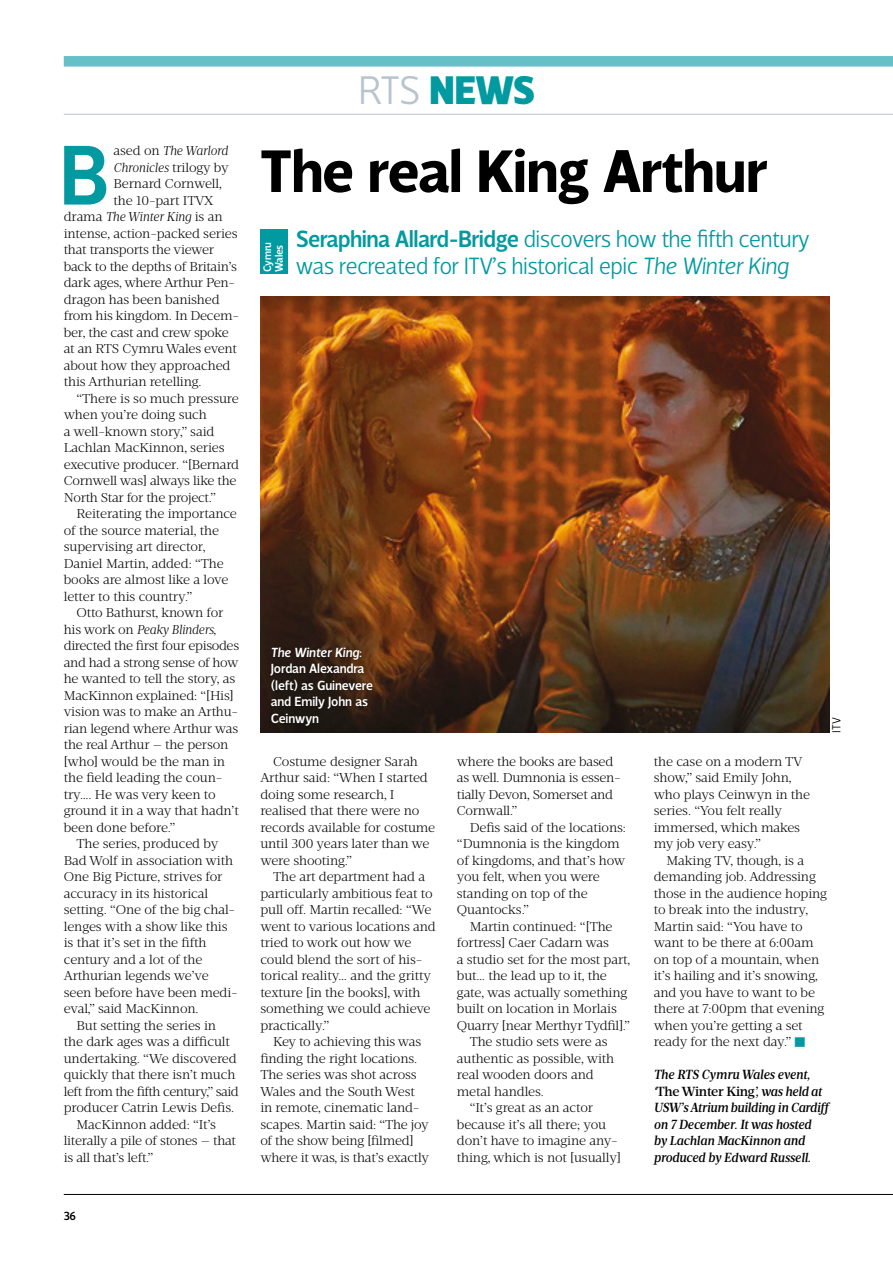
<style>
.page{position:relative;width:893px;height:1263px;background:#fff}
.page>*{position:absolute;margin:0;border:0;box-sizing:border-box;transform-origin:0 0}
.t1{font:500 86.25px "Velino Sans";color:#009aa0}
.t2{font:700 61.05px "Velino Sans";letter-spacing:-.02em;color:#000}
.t3{font:900 40.65px "Velino Sans";color:#009aa0}
.t4{font:300 24px/27.3px "Velino Sans";letter-spacing:-.03em;color:#009aa0}
.t5{font:italic 500 13.5px/16.5px "Velino Text";letter-spacing:-.02em;color:#000}
.t6{font:500 13.5px/16.5px "Velino Sans";letter-spacing:-.01em;color:#fff}
.t7{font:300 13.05px/16.5px "Velino Text";letter-spacing:-.01em;color:#000}
.t8{font:italic 300 13.05px "Velino Text";letter-spacing:-.01em;color:#000}
.t9{font:italic 500 13.05px/16.5px "Velino Text";letter-spacing:-.01em;color:#000}
.t10{font:300 13.05px "Velino Text";letter-spacing:-.035em;color:#000}
.t11{font:300 12px "Velino Sans";color:#000}
.t12{font:500 12px "Velino Sans";color:#000}
.t13{font:500 11.1px/11.6px "Velino Sans";letter-spacing:-.025em;color:#fff}
.s1{font-style:normal}
.s2{font-weight:300;color:#b8c3cb}
.s3{font-weight:500}
.s4{font-style:italic}
.s5{font-family:"STIX General";font-weight:400;font-size:11.7px;color:#009aa0}
.s6{font-size:13.5px}
</style>
<div class="page">
<div style="left:64px;top:56px;width:829px;height:11px;background:#64c1c7"></div>
<hr style="left:64px;top:114px;width:829px;height:1px;background:#b8c3cb">
<hr style="left:64px;top:1194px;width:829px;height:1px;background:#000">
<img style="left:260px;top:296px;width:569px;height:437px">
<div style="left:268px;top:644px;width:107px;height:84px;background:#000;opacity:.35"></div>
<div style="left:260px;top:230px;width:27px;height:44px;background:#009aa0"></div>
<h1 class="t1" style="left:59px;top:127px;width:53px">B</h1>
<p class="t8" style="left:114px;top:143px;width:116px"><span class="s1">ased on</span> The Warlord</p>
<p class="t8" style="left:114px;top:160px;width:117px">Chronicles <span class="s1">trilogy by</span></p>
<p class="t7" style="left:114px;top:176px;width:110px">Bernard Cornwell,</p>
<p class="t7" style="left:114px;top:192px;width:101px">the 10-part ITVX</p>
<p class="t8" style="left:64px;top:209px;width:160px"><span class="s1">drama</span> The Winter King <span class="s1">is an</span></p>
<p class="t7" style="left:64px;top:225px;width:175px">intense, action-packed series</p>
<p class="t7" style="left:64px;top:242px;width:152px">that transports the viewer</p>
<p class="t7" style="left:64px;top:258px;width:175px">back to the depths of Britain’s</p>
<p class="t7" style="left:64px;top:275px;width:173px">dark ages, where Arthur Pen-</p>
<p class="t7" style="left:64px;top:291px;width:157px">dragon has been banished</p>
<p class="t7" style="left:64px;top:308px;width:177px">from his kingdom. In Decem-</p>
<p class="t7" style="left:64px;top:324px;width:166px">ber, the cast and crew spoke</p>
<p class="t7" style="left:64px;top:341px;width:175px">at an RTS Cymru Wales event</p>
<p class="t7" style="left:64px;top:357px;width:168px">about how they approached</p>
<p class="t7" style="left:64px;top:374px;width:139px">this Arthurian retelling.</p>
<p class="t7" style="left:77px;top:390px;width:164px">“There is so much pressure</p>
<p class="t7" style="left:64px;top:407px;width:145px">when you’re doing such</p>
<p class="t7" style="left:64px;top:423px;width:152px">a well-known story,” said</p>
<p class="t7" style="left:64px;top:440px;width:162px">Lachlan MacKinnon, series</p>
<p class="t7" style="left:64px;top:456px;width:177px">executive producer. “[Bernard</p>
<p class="t7" style="left:64px;top:473px;width:174px">Cornwell was] always like the</p>
<p class="t7" style="left:64px;top:489px;width:154px">North Star for the project.”</p>
<p class="t7" style="left:77px;top:506px;width:162px">Reiterating the importance</p>
<p class="t7" style="left:64px;top:522px;width:157px">of the source material, the</p>
<p class="t7" style="left:64px;top:539px;width:143px">supervising art director,</p>
<p class="t7" style="left:64px;top:555px;width:161px">Daniel Martin, added: “The</p>
<p class="t7" style="left:64px;top:572px;width:166px">books are almost like a love</p>
<p class="t7" style="left:64px;top:588px;width:130px">letter to this country.”</p>
<p class="t7" style="left:77px;top:605px;width:148px">Otto Bathurst, known for</p>
<p class="t8" style="left:64px;top:622px;width:154px"><span class="s1">his work on</span> Peaky Blinders<span class="s1">,</span></p>
<p class="t7" style="left:64px;top:638px;width:177px">directed the first four episodes</p>
<p class="t7" style="left:64px;top:654px;width:176px">and had a strong sense of how</p>
<p class="t7" style="left:64px;top:671px;width:173px">he wanted to tell the story, as</p>
<p class="t7" style="left:64px;top:687px;width:171px">MacKinnon explained: “[His]</p>
<p class="t7" style="left:64px;top:704px;width:176px">vision was to make an Arthu-</p>
<p class="t7" style="left:64px;top:720px;width:176px">rian legend where Arthur was</p>
<p class="t7" style="left:64px;top:737px;width:166px">the real Arthur – the person</p>
<p class="t7" style="left:64px;top:753px;width:163px">[who] would be the man in</p>
<p class="t7" style="left:64px;top:770px;width:160px">the field leading the coun-</p>
<p class="t7" style="left:64px;top:786px;width:153px">try…. He was very keen to</p>
<p class="t7" style="left:64px;top:803px;width:177px">ground it in a way that hadn’t</p>
<p class="t7" style="left:64px;top:819px;width:113px">been done before.”</p>
<p class="t7" style="left:77px;top:836px;width:143px">The series, produced by</p>
<p class="t7" style="left:64px;top:852px;width:171px">Bad Wolf in association with</p>
<p class="t7" style="left:64px;top:869px;width:160px">One Big Picture, strives for</p>
<p class="t7" style="left:64px;top:885px;width:146px">accuracy in its historical</p>
<p class="t7" style="left:64px;top:902px;width:173px">setting. “One of the big chal-</p>
<p class="t7" style="left:64px;top:918px;width:165px">lenges with a show like this</p>
<p class="t7" style="left:64px;top:935px;width:144px">is that it’s set in the fifth</p>
<p class="t7" style="left:64px;top:951px;width:140px">century and a lot of the</p>
<p class="t7" style="left:64px;top:968px;width:146px">Arthurian legends we’ve</p>
<p class="t7" style="left:64px;top:984px;width:175px">seen before have been medi-</p>
<p class="t7" style="left:64px;top:1001px;width:136px">eval,” said MacKinnon.</p>
<p class="t7" style="left:77px;top:1017px;width:141px">But setting the series in</p>
<p class="t7" style="left:64px;top:1034px;width:168px">the dark ages was a difficult</p>
<p class="t7" style="left:64px;top:1050px;width:175px">undertaking. “We discovered</p>
<p class="t7" style="left:64px;top:1067px;width:173px">quickly that there isn’t much</p>
<p class="t10" style="left:64px;top:1084px;width:177px">left from the fifth century,” said</p>
<p class="t7" style="left:64px;top:1100px;width:172px">producer Catrin Lewis Defis.</p>
<p class="t7" style="left:77px;top:1116px;width:141px">MacKinnon added: “It’s</p>
<p class="t7" style="left:64px;top:1133px;width:174px">literally a pile of stones – that</p>
<p class="t7" style="left:64px;top:1149px;width:91px">is all that’s left.”</p>
<p class="t12" style="left:64px;top:1209px;width:14px">36</p>
<h3 class="t3" style="left:358px;top:67px;width:178px"><span class="s2">RTS</span> NEWS</h3>
<h2 class="t2" style="left:260px;top:137px;width:509px">The real King Arthur</h2>
<h3 class="t4" style="left:296px;top:226px;width:515px"><span class="s3">Seraphina Allard-Bridge</span> discovers how the fifth century was recreated for ITV’s historical epic <span class="s4">The Winter King</span></h3>
<p class="t13" style="left:262px;top:272px;width:31px;rotate:-90deg">Cymru<br>Wales</p>
<p class="t6" style="left:271px;top:644px;width:104px"><span class="s4">The Winter King</span>:<br>Jordan Alexandra (left) as Guinevere and Emily John as<br>Ceinwyn</p>
<p class="t11" style="left:830px;top:733px;width:17px;rotate:-90deg">ITV</p>
<p class="t7" style="left:260px;top:753px;width:176px;text-indent:13px">Costume designer Sarah<br>Arthur said: “When I started doing some research, I realised that there were no records available for costume until 300 years later than we were shooting.”</p>
<p class="t7" style="left:260px;top:869px;width:177px;text-indent:13px">The art department had a particularly ambitious feat to pull off. Martin recalled: “We went to various locations and tried to work out how we could blend the sort of his&shy;torical reality… and the gritty texture [in the books], with something we could achieve practically.”</p>
<p class="t7" style="left:260px;top:1034px;width:170px;text-indent:13px">Key to achieving this was finding the right locations.<br>The series was shot across<br>Wales and the South West in remote, cinematic land&shy;scapes. Martin said: “The joy of the show being [filmed] where it was, is that’s exactly</p>
<p class="t7" style="left:457px;top:753px;width:165px">where the books are based as well. Dumnonia is essen&shy;tially Devon, Somerset and<br>Cornwall.”</p>
<p class="t7" style="left:457px;top:819px;width:170px;text-indent:13px">Defis said of the locations: “Dumnonia is the kingdom of kingdoms, and that’s how you felt, when you were standing on top of the<br>Quantocks.”</p>
<p class="t7" style="left:470px;top:918px;width:144px">Martin continued: “[The</p>
<p class="t7" style="left:457px;top:935px;width:154px">fortress] Caer Cadarn was</p>
<p class="t7" style="left:457px;top:951px;width:175px">a studio set for the most part,</p>
<p class="t7" style="left:457px;top:968px;width:151px">but… the lead up to it, the</p>
<p class="t7" style="left:457px;top:984px;width:172px">gate, was actually something</p>
<p class="t7" style="left:457px;top:1001px;width:161px">built on location in Morlais</p>
<p class="t7" style="left:457px;top:1017px;width:175px">Quarry [near Merthyr Tydfil].”</p>
<p class="t7" style="left:470px;top:1034px;width:140px">The studio sets were as</p>
<p class="t7" style="left:457px;top:1050px;width:159px">authentic as possible, with</p>
<p class="t7" style="left:457px;top:1067px;width:138px">real wooden doors and</p>
<p class="t7" style="left:457px;top:1083px;width:89px">metal handles.</p>
<p class="t7" style="left:470px;top:1100px;width:125px">“It’s great as an actor</p>
<p class="t7" style="left:457px;top:1116px;width:151px">because it’s all there; you</p>
<p class="t7" style="left:457px;top:1133px;width:162px">don’t have to imagine any-</p>
<p class="t7" style="left:457px;top:1149px;width:165px">thing, which is not [usually]</p>
<p class="t7" style="left:654px;top:753px;width:158px">the case on a modern TV show,” said Emily John, who plays Ceinwyn in the series. “You felt really immersed, which makes my job very easy.”</p>
<p class="t7" style="left:654px;top:852px;width:175px;text-indent:13px">Making TV, though, is a demanding job. Addressing those in the audience hoping to break into the industry,<br>Martin said: “You have to want to be there at 6:00am on top of a mountain, when it’s hailing and it’s snowing, and you have to want to be there at 7:00pm that evening when you’re getting a set ready for the next day.” <span class="s5">■</span></p>
<p class="t5" style="left:654px;top:1067px;width:180px">The RTS Cymru Wales event, ‘<span class="s1">The Winter King</span>’, was held at<br>USW’s Atrium building in Cardiff on 7 December. It was hosted</p>
<p class="t9" style="left:654px;top:1133px;width:158px"><span class="s6">by</span> Lachlan MacKinnon <span class="s6">and produced by E</span>dward Russell.</p>
</div>
